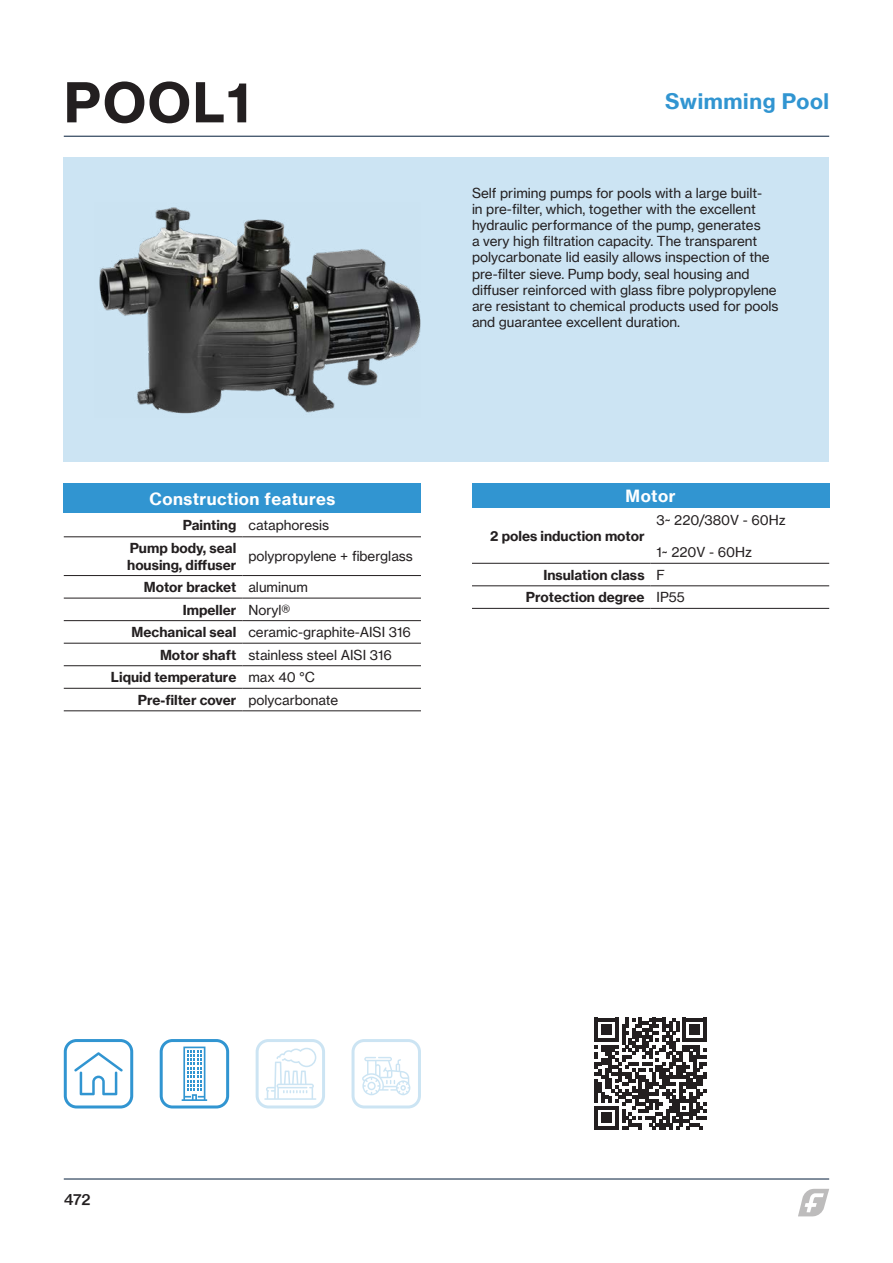
<style>
.page{position:relative;width:893px;height:1263px;background:#fff}
.page>*{position:absolute;margin:0;border:0;box-sizing:border-box;transform-origin:0 0}
.t1{font:700 54px "Neue Haas Grotesk Text Pro";letter-spacing:.03em;color:#231f20}
.t2{font:700 21px "Neue Haas Grotesk Text Pro";letter-spacing:.03em;color:#3195d1}
.t3{font:700 16.5px "Neue Haas Grotesk Text Pro";letter-spacing:.03em;color:#fff}
.t4{font:500 15px "Neue Haas Grotesk Text Pro";color:#231f20}
.t5{font:13.5px/16.2px "Neue Haas Grotesk Text Pro";color:#231f20}
.t6{font:700 13.5px/23.1px "Neue Haas Grotesk Text Pro";color:#231f20}
.s1{font-weight:400}
.s2{font-weight:700}
</style>
<div class="page">
<hr style="left:64px;top:1178px;width:765px;height:1px;background:#051e3c">
<hr style="left:64px;top:136px;width:765px;height:1px;background:#051e3c">
<div style="left:64px;top:157px;width:765px;height:304px;background:#cce4f3"></div>
<svg style="left:798px;top:1189px;width:31px;height:27px"></svg>
<img style="left:99px;top:207px;width:322px;height:207px">
<div style="left:160px;top:1039px;width:69px;height:69px;border:3px solid #3195d1;border-radius:11px"></div>
<svg style="left:182px;top:1046px;width:25px;height:55px"></svg>
<div style="left:64px;top:1039px;width:69px;height:69px;border:3px solid #3195d1;border-radius:11px"></div>
<svg style="left:74px;top:1052px;width:49px;height:43px"></svg>
<div style="left:352px;top:1039px;width:69px;height:69px;border:3px solid #3195d1;border-radius:11px"></div>
<svg style="left:362px;top:1057px;width:48px;height:38px"></svg>
<div style="left:256px;top:1039px;width:69px;height:69px;border:3px solid #3195d1;border-radius:11px"></div>
<svg style="left:264px;top:1048px;width:52px;height:52px"></svg>
<svg style="left:595px;top:1018px;width:111px;height:112px"></svg>
<div style="left:64px;top:483px;width:357px;height:30px;background:#3195d1"></div>
<hr style="left:242px;top:536px;width:179px;height:1px;background:#231f20">
<hr style="left:64px;top:575px;width:178px;height:1px;background:#231f20">
<hr style="left:242px;top:575px;width:179px;height:1px;background:#231f20">
<hr style="left:64px;top:598px;width:178px;height:1px;background:#231f20">
<hr style="left:242px;top:598px;width:179px;height:1px;background:#231f20">
<hr style="left:64px;top:620px;width:178px;height:1px;background:#231f20">
<hr style="left:242px;top:620px;width:179px;height:1px;background:#231f20">
<hr style="left:64px;top:643px;width:178px;height:1px;background:#231f20">
<hr style="left:242px;top:643px;width:179px;height:1px;background:#231f20">
<hr style="left:64px;top:665px;width:178px;height:1px;background:#231f20">
<hr style="left:242px;top:665px;width:179px;height:1px;background:#231f20">
<hr style="left:64px;top:688px;width:178px;height:1px;background:#231f20">
<hr style="left:242px;top:688px;width:179px;height:1px;background:#231f20">
<hr style="left:242px;top:710px;width:179px;height:1px;background:#231f20">
<hr style="left:64px;top:536px;width:178px;height:1px;background:#231f20">
<hr style="left:64px;top:710px;width:178px;height:1px;background:#231f20">
<div style="left:472px;top:483px;width:357px;height:25px;background:#3195d1"></div>
<hr style="left:472px;top:563px;width:179px;height:1px;background:#231f20">
<hr style="left:651px;top:563px;width:178px;height:1px;background:#231f20">
<hr style="left:472px;top:585px;width:179px;height:1px;background:#231f20">
<hr style="left:651px;top:585px;width:178px;height:1px;background:#231f20">
<hr style="left:651px;top:608px;width:178px;height:1px;background:#231f20">
<hr style="left:472px;top:608px;width:179px;height:1px;background:#231f20">
<h1 class="t1" style="left:64px;top:69px;width:188px">POOL1</h1>
<h2 class="t2" style="left:665px;top:89px;width:166px">Swimming Pool</h2>
<p class="t5" style="left:472px;top:185px;width:308px">Self priming pumps for pools with a large built-<br>in pre-filter, which, together with the excellent hydraulic performance of the pump, generates<br>a very high filtration capacity. The transparent polycarbonate lid easily allows inspection of the pre-filter sieve. Pump body, seal housing and diffuser reinforced with glass fibre polypropylene are resistant to chemical products used for pools and guarantee excellent duration.</p>
<p class="t3" style="left:149px;top:488px;width:187px">Construction features</p>
<p class="t6" style="left:130px;top:514px;width:201px;text-indent:53px">Painting <span class="s1">cataphoresis<br></span>Pump body, seal</p>
<p class="t6" style="left:127px;top:553px;width:111px">housing, diffuser</p>
<p class="t5" style="left:248px;top:548px;width:166px">polypropylene + fiberglass</p>
<p class="t6" style="left:144px;top:576px;width:166px">Motor bracket <span class="s1">aluminum</span></p>
<p class="t6" style="left:183px;top:598px;width:109px">Impeller <span class="s1">Noryl®</span></p>
<p class="t5" style="left:132px;top:624px;width:281px"><span class="s2">Mechanical seal</span> ceramic-graphite-AISI 316</p>
<p class="t5" style="left:160px;top:647px;width:233px"><span class="s2">Motor shaft</span> stainless steel AISI 316</p>
<p class="t6" style="left:111px;top:666px;width:206px">Liquid temperature <span class="s1">max 40 °C</span></p>
<p class="t6" style="left:138px;top:688px;width:202px">Pre-filter cover <span class="s1">polycarbonate</span></p>
<p class="t3" style="left:626px;top:486px;width:51px">Motor</p>
<p class="t6" style="left:490px;top:524px;width:156px">2 poles induction motor</p>
<p class="t5" style="left:657px;top:512px;width:131px">3~ 220/380V - 60Hz</p>
<p class="t5" style="left:657px;top:544px;width:97px">1~ 220V - 60Hz</p>
<p class="t6" style="left:543px;top:563px;width:123px">Insulation class <span class="s1">F</span></p>
<p class="t6" style="left:526px;top:586px;width:160px">Protection degree <span class="s1">IP55</span></p>
<p class="t4" style="left:64px;top:1190px;width:28px">472</p>
</div>
